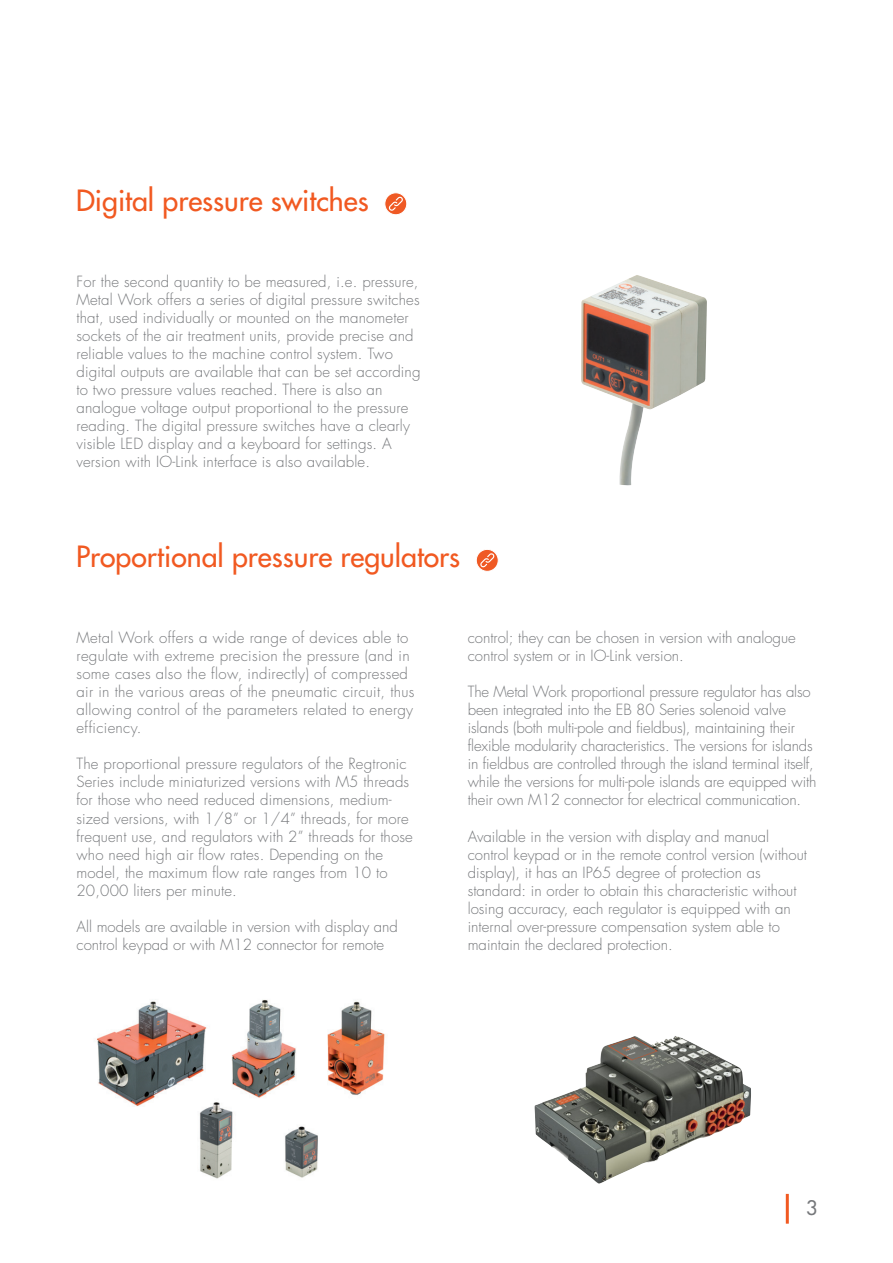
<style>
.page{position:relative;width:893px;height:1263px;background:#fff}
.page>*{position:absolute;margin:0;border:0;box-sizing:border-box;transform-origin:0 0}
.t1{font:500 28.5px "Futura Std";color:#f15921}
.t2{font:500 19.5px "Futura Std";color:#76787b}
.t3{font:300 15px/18px "Futura Std";letter-spacing:.01em;color:#76787b}
.t4{font:300 15px/18px "Futura Std";letter-spacing:-.01em;color:#76787b}
</style>
<div class="page">
<hr style="left:786px;top:1194px;width:3px;height:30px;background:#f15921">
<img style="left:581px;top:275px;width:126px;height:211px">
<img style="left:97px;top:1000px;width:288px;height:179px">
<img style="left:534px;top:1036px;width:213px;height:148px">
<svg style="left:385px;top:193px;width:22px;height:22px"></svg>
<div style="left:385px;top:193px;width:22px;height:22px;border:1px solid #fff;border-radius:50%"></div>
<svg style="left:389px;top:196px;width:14px;height:15px"></svg>
<svg style="left:476px;top:549px;width:22px;height:22px"></svg>
<div style="left:476px;top:549px;width:22px;height:23px;border:1px solid #fff;border-radius:50%"></div>
<svg style="left:480px;top:553px;width:15px;height:15px"></svg>
<h1 class="t1" style="left:76px;top:182px;width:294px">Digital pressure switches</h1>
<p class="t3" style="left:77px;top:273px;width:346px">For the second quantity to be measured, i.e. pressure, Metal Work offers a series of digital pressure switches that, used individually or mounted on the manometer sockets of the air treatment units, provide precise and reliable values to the machine control system. Two digital outputs are available that can be set according to two pressure values reached. There is also an analogue voltage output proportional to the pressure reading. The digital pressure switches have a clearly visible LED display and a keyboard for settings. A version with IO-Link interface is also available.</p>
<h1 class="t1" style="left:76px;top:538px;width:386px">Proportional pressure regulators</h1>
<p class="t3" style="left:77px;top:629px;width:339px">Metal Work offers a wide range of devices able to regulate with extreme precision the pressure (and in some cases also the flow, indirectly) of compressed air in the various areas of the pneumatic circuit, thus allowing control of the parameters related to energy efficiency.</p>
<p class="t3" style="left:77px;top:755px;width:338px">The proportional pressure regulators of the Regtronic Series include miniaturized versions with M5 threads for those who need reduced dimensions, medium&shy;sized versions, with 1/8” or 1/4” threads, for more frequent use, and regulators with 2” threads for those who need high air flow rates. Depending on the model, the maximum flow rate ranges from 10 to 20,000 liters per minute.</p>
<p class="t3" style="left:77px;top:917px;width:323px">All models are available in version with display and control keypad or with M12 connector for remote</p>
<p class="t3" style="left:468px;top:629px;width:330px">control; they can be chosen in version with analogue control system or in IO-Link version.</p>
<p class="t4" style="left:468px;top:683px;width:350px">The Metal Work proportional pressure regulator has also been integrated into the EB 80 Series solenoid valve islands (both multi-pole and fieldbus), maintaining their flexible modularity characteristics. The versions for islands in fieldbus are controlled through the island terminal itself, while the versions for multi-pole islands are equipped with their own M12 connector for electrical communication.</p>
<p class="t3" style="left:468px;top:827px;width:341px">Available in the version with display and manual control keypad or in the remote control version (without display), it has an IP65 degree of protection as standard: in order to obtain this characteristic without losing accuracy, each regulator is equipped with an internal over-pressure compensation system able to maintain the declared protection.</p>
<h2 class="t2" style="left:806px;top:1196px;width:13px">3</h2>
</div>
